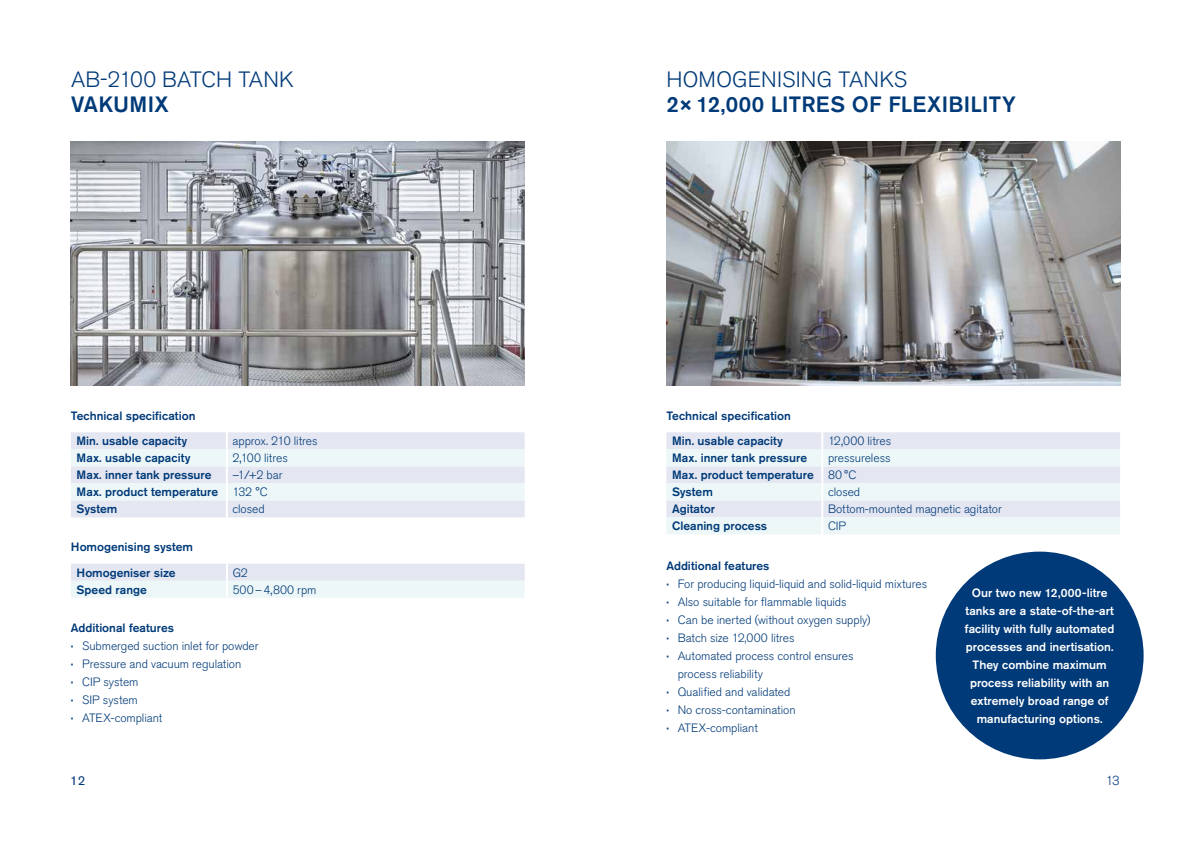
<style>
.page{position:relative;width:1191px;height:842px;background:#fff}
.page>*{position:absolute;margin:0;border:0;box-sizing:border-box;transform-origin:0 0}
.t1{font:500 22px "Akzidenz Grotesk Pro";letter-spacing:.01em;color:#003a78}
.t2{font:300 22px "Akzidenz Grotesk Pro";letter-spacing:.01em;color:#003a78}
.t3{font:13px "Akzidenz Grotesk Pro";color:#003a78}
.t4{font:300 13px "Akzidenz Grotesk Pro";color:#003a78}
.t5{font:300 12px/18px "Akzidenz Grotesk Pro";letter-spacing:-.005em;color:#003a78}
.t6{font:500 12px/17px "Akzidenz Grotesk Pro";color:#003a78}
.t7{font:500 12px/18px "Akzidenz Grotesk Pro";color:#fff;text-align:center}
.s1{font-weight:400}
.s2{font-weight:300}
.s3{font-weight:500}
</style>
<div class="page">
<svg style="left:71px;top:432px;width:453px;height:85px;background:#e8edf4"></svg>
<svg style="left:71px;top:564px;width:453px;height:34px;background:#e8eef4"></svg>
<img style="left:71px;top:142px;width:453px;height:244px">
<svg style="left:666px;top:432px;width:454px;height:102px;background:#e8eef4"></svg>
<img style="left:666px;top:142px;width:454px;height:244px">
<div style="left:935px;top:552px;width:208px;height:207px;background:#003a78;border-radius:50%"></div>
<h1 class="t2" style="left:71px;top:65px;width:224px">AB-2100 BATCH TANK</h1>
<h1 class="t1" style="left:71px;top:90px;width:99px">VAKUMIX</h1>
<p class="t6" style="left:71px;top:403px;width:126px;line-height:25.3px;text-align:center">Technical specification<br>Min. usable capacity</p>
<p class="t5" style="left:232px;top:432px;width:87px">approx. 210 litres</p>
<p class="t6" style="left:77px;top:449px;width:115px">Max. usable capacity</p>
<p class="t5" style="left:232px;top:449px;width:57px">2<span class="s1">,</span>100 litres</p>
<p class="t6" style="left:77px;top:466px;width:136px">Max. inner tank pressure</p>
<p class="t6" style="left:77px;top:466px;width:207px;text-indent:156px"><span class="s2">–1/+2 bar<br></span>Max. product temperature <span class="s2">132 °C<br></span>System</p>
<p class="t5" style="left:232px;top:500px;width:34px">closed</p>
<p class="t6" style="left:77px;top:534px;width:118px;line-height:25.3px;text-indent:-6px">Homogenising system<br>Homogeniser size</p>
<p class="t5" style="left:233px;top:563px;width:17px">G2</p>
<p class="t6" style="left:77px;top:581px;width:72px">Speed range</p>
<p class="t5" style="left:233px;top:580px;width:85px">500–4<span class="s1">,</span>800 rpm</p>
<p class="t5" style="left:71px;top:619px;width:189px"><span class="s3">Additional features<br>·</span> Submerged suction inlet for powder <span class="s3">·</span> Pressure and vacuum regulation<br><span class="s3">·</span> CIP system<br><span class="s3">·</span> SIP system<br><span class="s3">·</span> ATEX-compliant</p>
<h1 class="t2" style="left:666px;top:65px;width:242px">HOMOGENISING TANKS</h1>
<h1 class="t1" style="left:666px;top:90px;width:351px">2×12,000 LITRES OF FLEXIBILITY</h1>
<p class="t6" style="left:666px;top:403px;width:126px;line-height:25.3px;text-align:center">Technical specification<br>Min. usable capacity</p>
<p class="t5" style="left:828px;top:432px;width:65px">12<span class="s1">,</span>000 litres</p>
<p class="t6" style="left:672px;top:449px;width:220px;text-indent:156px"><span class="s2">pressureless<br></span>Max. product temperature <span class="s2">80 °C<br></span>System</p>
<p class="t6" style="left:672px;top:449px;width:136px">Max. inner tank pressure</p>
<p class="t5" style="left:828px;top:483px;width:34px">closed</p>
<p class="t6" style="left:672px;top:500px;width:45px">Agitator</p>
<p class="t5" style="left:828px;top:500px;width:175px">Bottom-mounted magnetic agitator</p>
<p class="t6" style="left:672px;top:517px;width:97px">Cleaning process</p>
<p class="t5" style="left:828px;top:517px;width:20px">CIP</p>
<p class="t6" style="left:666px;top:557px;width:105px">Additional features</p>
<p class="t5" style="left:666px;top:575px;width:262px"><span class="s3">·</span> For producing liquid-liquid and solid-liquid mixtures</p>
<p class="t5" style="left:666px;top:593px;width:182px"><span class="s3">·</span> Also suitable for flammable liquids</p>
<p class="t5" style="left:666px;top:611px;width:206px"><span class="s3">·</span> Can be inerted (without oxygen supply)</p>
<p class="t5" style="left:666px;top:629px;width:130px"><span class="s3">·</span> Batch size 12,000 litres</p>
<p class="t5" style="left:666px;top:647px;width:189px"><span class="s3">·</span> Automated process control ensures</p>
<p class="t5" style="left:677px;top:665px;width:87px">process reliability</p>
<p class="t5" style="left:666px;top:683px;width:126px"><span class="s3">·</span> Qualified and validated</p>
<p class="t5" style="left:666px;top:701px;width:131px"><span class="s3">·</span> No cross-contamination</p>
<p class="t5" style="left:666px;top:719px;width:93px"><span class="s3">·</span> ATEX-compliant</p>
<p class="t7" style="left:965px;top:584px;width:151px">Our two new 12,000-litre tanks are a state-of-the-art facility with fully automated processes and inertisation.<br>They combine maximum process reliability with an extremely broad range of manufacturing options.</p>
<p class="t3" style="left:70px;top:772px;width:17px">12</p>
<p class="t4" style="left:1105px;top:772px;width:15px">13</p>
</div>
